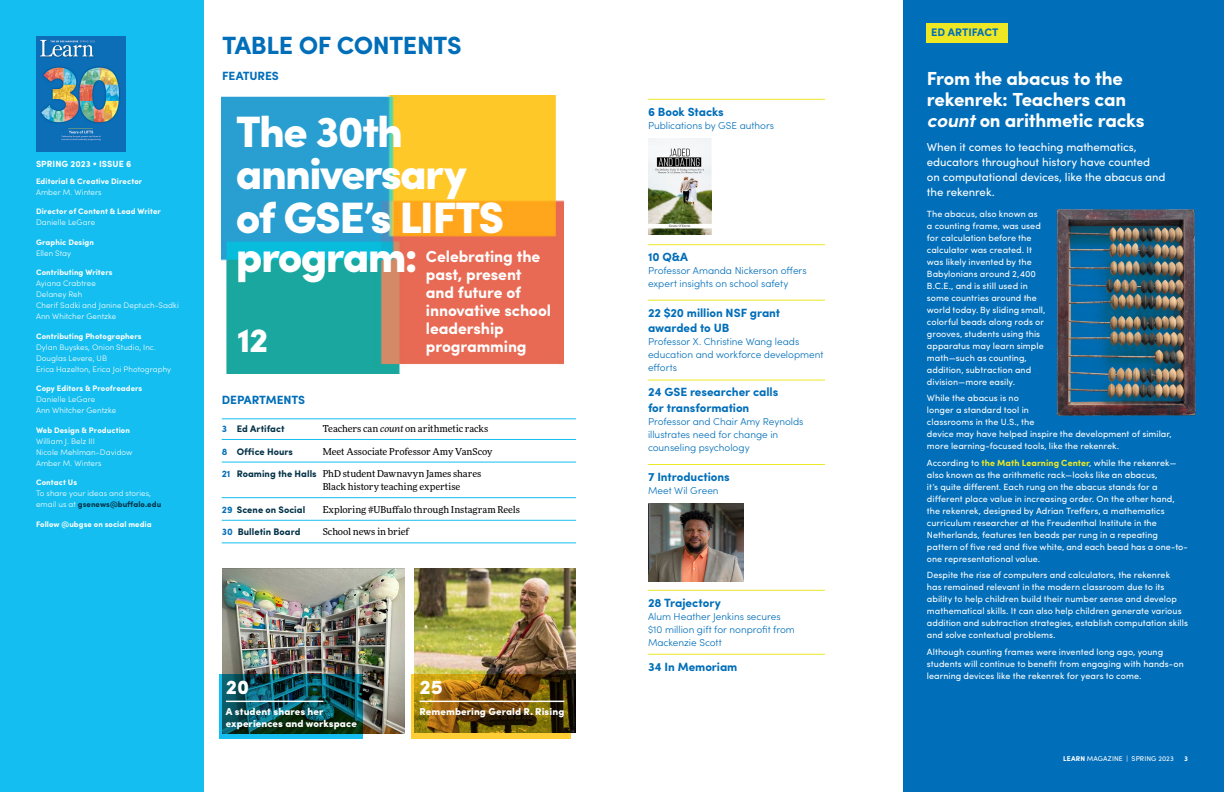
<style>
.page{position:relative;width:1224px;height:792px;background:#fff}
.page>*{position:absolute;margin:0;border:0;box-sizing:border-box;transform-origin:0 0}
.t1{font:900 44px/43px "Sofia Pro";letter-spacing:-.04em;color:#fff}
.t2{font:900 34px "Sofia Pro";color:#fff}
.t3{font:700 25px "Sofia Pro";letter-spacing:-.02em;color:#006eb9}
.t4{font:900 20px "Sofia Pro";color:#fff}
.t5{font:700 18.9px/20.9px "Sofia Pro";letter-spacing:-.015em;color:#fff}
.t6{font:700 16px/18px "Sofia Pro";letter-spacing:-.005em;color:#fff}
.t7{font:700 12px/15.9px "Sofia Pro";letter-spacing:-.005em;color:#006eb9}
.t8{font:11.5px/14.9px "Sofia Pro";letter-spacing:-.005em;color:#fff}
.t9{font:700 11px "Sofia Pro";letter-spacing:.005em;color:#006eb9}
.t10{font:300 10px/13px "Sofia Pro";color:#006eb9}
.t11{font:900 10px/12px "Sofia Pro";letter-spacing:.01em;color:#fff}
.t12{font:9.5px/13px "More Pro";letter-spacing:-.005em;color:#000}
.t13{font:700 9.5px "Sofia Pro";letter-spacing:.005em;color:#003146}
.t14{font:9px/12px "Sofia Pro";letter-spacing:.005em;color:#fff}
.t15{font:700 9px "Sofia Pro";letter-spacing:.01em;color:#fff}
.t16{font:300 8px/11px "Sofia Pro";letter-spacing:.01em;color:#fff}
.t17{font:700 8px "Sofia Pro";letter-spacing:.01em;color:#fff}
.t18{font:7px "Sofia Pro";letter-spacing:.015em;color:#fff}
.t19{font:700 7px "Sofia Pro";color:#fff}
.s1{font-weight:700;color:#003146}
.s2{color:#006eb9}
.s3{font-style:italic}
.s4{font-family:"Sofia Pro";font-weight:700;color:#006eb9}
.s5{font-family:"Sofia Pro";font-weight:700;color:#003146}
.s6{font-weight:700;color:#eee824}
.s7{font-weight:700}
</style>
<div class="page">
<img style="left:222px;top:95px;width:343px;height:278px">
<img style="left:415px;top:568px;width:161px;height:164px">
<svg style="left:411px;top:674px;width:159px;height:65px;background:#846211"></svg>
<div style="left:904px;top:0;width:320px;height:792px;background:#006eb9"></div>
<div style="left:0;top:0;width:204px;height:792px;background:#15bef0"></div>
<hr style="left:222px;top:419px;width:354px;height:1px;background:#15bef0">
<hr style="left:222px;top:439px;width:354px;height:1px;background:#15bef0">
<hr style="left:222px;top:462px;width:354px;height:1px;background:#15bef0">
<hr style="left:222px;top:497px;width:354px;height:1px;background:#15bef0">
<hr style="left:222px;top:520px;width:354px;height:1px;background:#15bef0">
<hr style="left:222px;top:543px;width:354px;height:1px;background:#15bef0">
<img style="left:36px;top:36px;width:90px;height:116px">
<hr style="left:648px;top:99px;width:177px;height:1px;background:#eee824">
<hr style="left:648px;top:244px;width:177px;height:1px;background:#eee824">
<hr style="left:648px;top:300px;width:177px;height:1px;background:#eee824">
<hr style="left:648px;top:380px;width:177px;height:1px;background:#eee824">
<hr style="left:648px;top:464px;width:177px;height:1px;background:#eee824">
<hr style="left:648px;top:590px;width:177px;height:1px;background:#eee824">
<hr style="left:648px;top:654px;width:177px;height:1px;background:#eee824">
<img style="left:648px;top:503px;width:95px;height:78px">
<div style="left:927px;top:23px;width:81px;height:19px;background:#eee824"></div>
<img style="left:1057px;top:209px;width:139px;height:207px">
<img style="left:648px;top:139px;width:63px;height:96px">
<img style="left:222px;top:569px;width:183px;height:165px">
<hr style="left:420px;top:701px;width:144px;height:1px;background:#fff">
<svg style="left:219px;top:674px;width:144px;height:65px;background:#0b555c"></svg>
<hr style="left:226px;top:701px;width:97px;height:1px;background:#fff">
<p class="t15" style="left:36px;top:157px;width:97px">SPRING 2023 • ISSUE 6</p>
<p class="t17" style="left:36px;top:175px;width:108px">Editorial &amp; Creative Director</p>
<p class="t16" style="left:36px;top:186px;width:67px">Amber M. Winters</p>
<p class="t17" style="left:36px;top:205px;width:126px">Director of Content &amp; Lead Writer</p>
<p class="t16" style="left:36px;top:216px;width:61px">Danielle LeGare</p>
<p class="t17" style="left:36px;top:236px;width:60px">Graphic Design</p>
<p class="t16" style="left:36px;top:247px;width:37px">Ellen Stay</p>
<p class="t17" style="left:36px;top:266px;width:78px">Contributing Writers</p>
<p class="t16" style="left:36px;top:278px;width:144px">Ayiana Crabtree<br>Delaney Reh<br>Cherif Sadki and Janine Deptuch-Sadki<br>Ann Whitcher Gentzke</p>
<p class="t17" style="left:36px;top:330px;width:107px">Contributing Photographers</p>
<p class="t16" style="left:36px;top:341px;width:137px">Dylan Buyskes, Onion Studio, Inc.<br>Douglas Levere, UB<br>Erica Hazelton, Erica Joi Photography</p>
<p class="t17" style="left:36px;top:382px;width:108px">Copy Editors &amp; Proofreaders</p>
<p class="t16" style="left:36px;top:393px;width:82px">Danielle LeGare<br>Ann Whitcher Gentzke</p>
<p class="t17" style="left:36px;top:424px;width:95px">Web Design &amp; Production</p>
<p class="t16" style="left:36px;top:435px;width:98px">William J. Belz III<br>Nicole Mehlman-Davidow<br>Amber M. Winters</p>
<p class="t17" style="left:36px;top:476px;width:43px">Contact Us</p>
<p class="t16" style="left:36px;top:487px;width:127px">To share your ideas and stories, email us at <span class="s1">gsenews@buffalo.edu</span></p>
<p class="t17" style="left:36px;top:518px;width:117px">Follow @ubgse on social media</p>
<h3 class="t3" style="left:222px;top:26px;width:241px">TABLE OF CONTENTS</h3>
<h3 class="t7" style="left:222px;top:68px;width:58px">FEATURES</h3>
<h1 class="t1" style="left:236px;top:107px;width:270px">The 30th anniversary of GSE’s LIFTS</h1>
<h1 class="t1" style="left:236px;top:232px;width:184px">program:</h1>
<h3 class="t6" style="left:426px;top:246px;width:127px">Celebrating the past, present and future of innovative school leadership</h3>
<h2 class="t2" style="left:237px;top:314px;width:33px">12</h2>
<h3 class="t6" style="left:426px;top:336px;width:102px">programming</h3>
<h3 class="t7" style="left:222px;top:391px;width:85px">DEPARTMENTS</h3>
<p class="t13" style="left:222px;top:421px;width:64px"><span class="s2">3</span> Ed Artifact</p>
<p class="t12" style="left:323px;top:422px;width:167px">Teachers can <span class="s3">count</span> on arithmetic racks</p>
<p class="t13" style="left:222px;top:444px;width:73px"><span class="s2">8</span> Office Hours</p>
<p class="t12" style="left:323px;top:444px;width:171px">Meet Associate Professor Amy VanScoy</p>
<p class="t12" style="left:323px;top:467px;width:160px;text-indent:-101px"><span class="s4">21</span> <span class="s5">Roaming the Halls</span> PhD student Dawnavyn James shares<br>Black history teaching expertise</p>
<p class="t13" style="left:222px;top:502px;width:85px"><span class="s2">29</span> Scene on Social</p>
<p class="t12" style="left:323px;top:503px;width:199px">Exploring #UBuffalo through Instagram Reels</p>
<p class="t13" style="left:222px;top:525px;width:80px"><span class="s2">30</span> Bulletin Board</p>
<p class="t12" style="left:323px;top:525px;width:88px">School news in brief</p>
<h3 class="t4" style="left:226px;top:671px;width:25px">20</h3>
<p class="t11" style="left:226px;top:705px;width:132px">A student shares her experiences and workspace</p>
<h3 class="t4" style="left:420px;top:671px;width:25px">25</h3>
<p class="t11" style="left:420px;top:705px;width:146px">Remembering Gerald R. Rising</p>
<h3 class="t7" style="left:648px;top:103px;width:77px">6 Book Stacks</h3>
<p class="t10" style="left:648px;top:118px;width:128px">Publications by GSE authors</p>
<h3 class="t7" style="left:648px;top:248px;width:42px">10 Q&amp;A</h3>
<p class="t10" style="left:648px;top:263px;width:160px">Professor Amanda Nickerson offers expert insights on school safety</p>
<h3 class="t7" style="left:648px;top:304px;width:134px">22 $20 million NSF grant awarded to UB</h3>
<p class="t10" style="left:648px;top:335px;width:177px">Professor X. Christine Wang leads education and workforce development efforts</p>
<h3 class="t7" style="left:648px;top:383px;width:132px">24 GSE researcher calls for transformation</h3>
<p class="t10" style="left:648px;top:415px;width:157px">Professor and Chair Amy Reynolds illustrates need for change in counseling psychology</p>
<h3 class="t7" style="left:648px;top:468px;width:83px">7 Introductions</h3>
<p class="t10" style="left:648px;top:483px;width:72px">Meet Wil Green</p>
<h3 class="t7" style="left:648px;top:594px;width:74px">28 Trajectory</h3>
<p class="t10" style="left:648px;top:609px;width:148px">Alum Heather Jenkins secures $10 million gift for nonprofit from<br>Mackenzie Scott</p>
<h3 class="t7" style="left:648px;top:658px;width:91px">34 In Memoriam</h3>
<p class="t9" style="left:931px;top:24px;width:69px">ED ARTIFACT</p>
<h3 class="t5" style="left:927px;top:67px;width:219px">From the abacus to the rekenrek: Teachers can <span class="s3">count</span> on arithmetic racks</h3>
<p class="t8" style="left:927px;top:139px;width:240px">When it comes to teaching mathematics, educators throughout history have counted on computational devices, like the abacus and the rekenrek.</p>
<p class="t14" style="left:927px;top:207px;width:120px">The abacus, also known as a counting frame, was used for calculation before the calculator was created. It was likely invented by the<br>Babylonians around 2,400<br>B.C.E., and is still used in some countries around the world today. By sliding small, colorful beads along rods or grooves, students using this apparatus may learn simple math—such as counting, addition, subtraction and division—more easily.</p>
<p class="t14" style="left:927px;top:392px;width:246px">While the abacus is no<br>longer a standard tool in<br>classrooms in the U.S., the<br>device may have helped inspire the development of similar, more learning-focused tools, like the rekenrek.</p>
<p class="t14" style="left:927px;top:456px;width:263px">According to <span class="s6">the Math Learning Center</span>, while the rekenrek— also known as the arithmetic rack—looks like an abacus,<br>it’s quite different. Each rung on the abacus stands for a different place value in increasing order. On the other hand, the rekenrek, designed by Adrian Treffers, a mathematics curriculum researcher at the Freudenthal Institute in the Netherlands, features ten beads per rung in a repeating pattern of five red and five white, and each bead has a one-to&shy;one representational value.</p>
<p class="t14" style="left:927px;top:568px;width:263px">Despite the rise of computers and calculators, the rekenrek<br>has remained relevant in the modern classroom due to its ability to help children build their number sense and develop mathematical skills. It can also help children generate various addition and subtraction strategies, establish computation skills and solve contextual problems.</p>
<p class="t14" style="left:927px;top:645px;width:258px">Although counting frames were invented long ago, young students will continue to benefit from engaging with hands-on learning devices like the rekenrek for years to come.</p>
<p class="t18" style="left:1063px;top:754px;width:112px"><span class="s7">LEARN</span> MAGAZINE | SPRING 2023</p>
<p class="t19" style="left:1184px;top:753px;width:5px">3</p>
</div>
